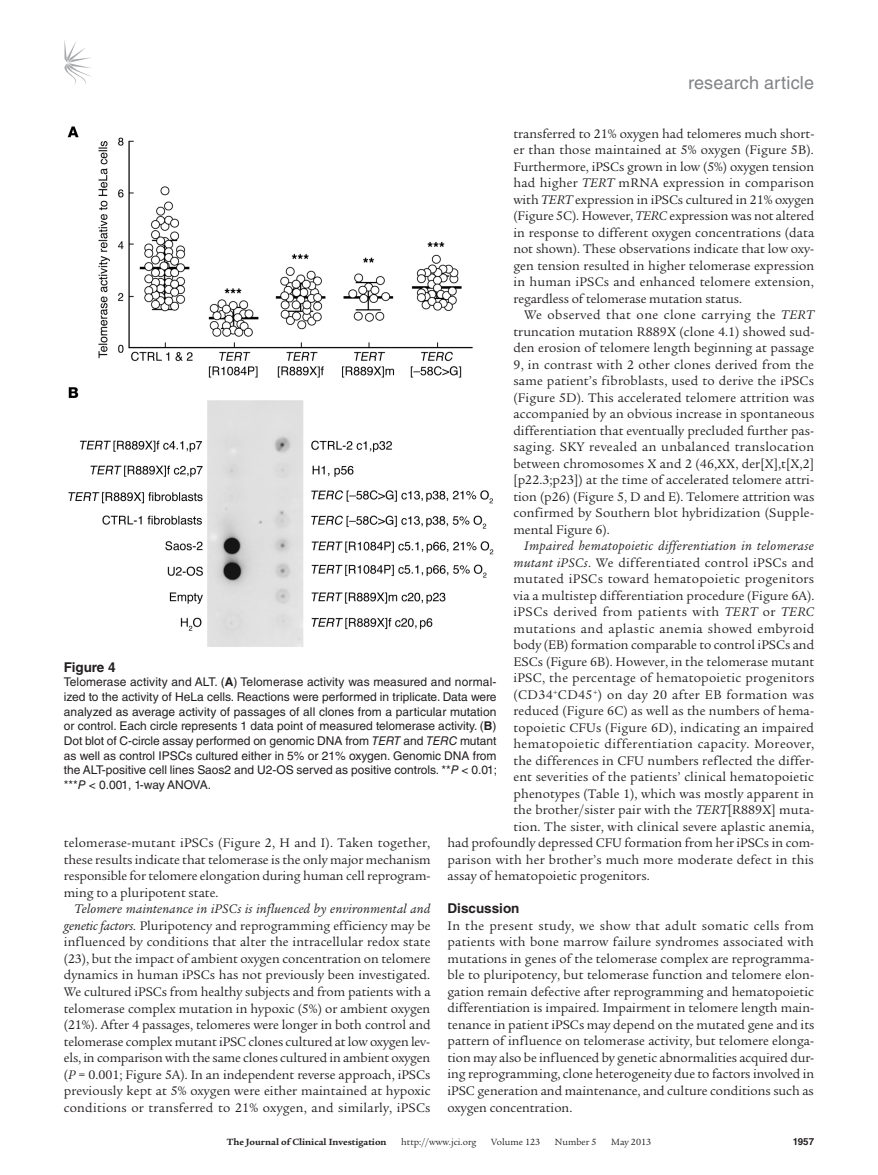
<style>
.page{position:relative;width:878px;height:1175px;background:#fff}
.page>*{position:absolute;margin:0;border:0;box-sizing:border-box;transform-origin:0 0}
.t1{font:18px "Helvetica LT Std";letter-spacing:.01em;color:#808285}
.t2{font:13.5px/16.5px "Legacy Serif Std";letter-spacing:.015em;color:#231f20;text-align:justify}
.t3{font:italic 13.5px "Legacy Serif Std";letter-spacing:.035em;color:#231f20}
.t4{font:13.5px "Legacy Serif Std";letter-spacing:.035em;color:#231f20}
.t5{font:700 13.5px "Helvetica LT Std";color:#231f20}
.t6{font:12px/14.7px "Helvetica LT Std";color:#231f20;text-align:justify}
.t7{font:9.75px "Legacy Serif Std";color:#231f20}
.t8{font:700 9.75px "Legacy Serif Std";color:#231f20}
.t9{font:700 9.75px "Helvetica LT Std";color:#231f20}
.s1{font-style:italic}
.s2{font-weight:700}
</style>
<div class="page">
<svg style="left:64px;top:40px;width:27px;height:45px"></svg>
<img style="left:67px;top:126px;width:427px;height:521px">
<h1 class="t1" style="left:688px;top:73px;width:127px">research article</h1>
<p class="t2" style="left:513px;top:125px;width:302px">transferred to 21% oxygen had telomeres much short&shy;er than those maintained at 5% oxygen (Figure 5B).<br>Furthermore, iPSCs grown in low (5%) oxygen tension had higher <span class="s1">TERT</span> mRNA expression in comparison with <span class="s1">TERT</span> expression in iPSCs cultured in 21% oxygen (Figure 5C). However, <span class="s1">TERC</span> expression was not altered in response to different oxygen concentrations (data not shown). These observations indicate that low oxy&shy;gen tension resulted in higher telomerase expression in human iPSCs and enhanced telomere extension, regardless of telomerase mutation status.</p>
<p class="t2" style="left:513px;top:307px;width:302px;text-indent:11px">We observed that one clone carrying the <span class="s1">TERT </span>truncation mutation R889X (clone 4.1) showed sud&shy;den erosion of telomere length beginning at passage 9, in contrast with 2 other clones derived from the same patient’s fibroblasts, used to derive the iPSCs (Figure 5D). This accelerated telomere attrition was accompanied by an obvious increase in spontaneous differentiation that eventually precluded further pas&shy;saging. SKY revealed an unbalanced translocation between chromosomes X and 2 (46,XX, der[X],t[X,2] [p22.3;p23]) at the time of accelerated telomere attri&shy;tion (p26) (Figure 5, D and E). Telomere attrition was confirmed by Southern blot hybridization (Supple&shy;mental Figure 6).</p>
<p class="t3" style="left:524px;top:538px;width:291px">Impaired hematopoietic differentiation in telomerase</p>
<p class="t2" style="left:513px;top:554px;width:302px"><span class="s1">mutant iPSCs</span>. We differentiated control iPSCs and</p>
<p class="t2" style="left:513px;top:571px;width:302px">mutated iPSCs toward hematopoietic progenitors</p>
<p class="t2" style="left:513px;top:587px;width:302px">via a multistep differentiation procedure (Figure 6A).</p>
<p class="t4" style="left:513px;top:604px;width:302px">iPSCs derived from patients with <span class="s1">TERT</span> or <span class="s1">TERC</span></p>
<p class="t2" style="left:513px;top:620px;width:302px">mutations and aplastic anemia showed embyroid</p>
<p class="t2" style="left:513px;top:637px;width:302px">body (EB) formation comparable to control iPSCs and</p>
<p class="t2" style="left:513px;top:653px;width:302px">ESCs (Figure 6B). However, in the telomerase mutant</p>
<p class="t2" style="left:513px;top:670px;width:302px">iPSC, the percentage of hematopoietic progenitors</p>
<p class="t2" style="left:513px;top:686px;width:302px">(CD34<sup>+</sup>CD45<sup>+</sup>) on day 20 after EB formation was</p>
<p class="t2" style="left:513px;top:703px;width:302px">reduced (Figure 6C) as well as the numbers of hema-</p>
<p class="t2" style="left:513px;top:719px;width:302px">topoietic CFUs (Figure 6D), indicating an impaired</p>
<p class="t2" style="left:513px;top:736px;width:302px">hematopoietic differentiation capacity. Moreover,</p>
<p class="t2" style="left:513px;top:752px;width:302px">the differences in CFU numbers reflected the differ-</p>
<p class="t2" style="left:513px;top:769px;width:302px">ent severities of the patients’ clinical hematopoietic</p>
<p class="t2" style="left:513px;top:785px;width:302px">phenotypes (Table 1), which was mostly apparent in</p>
<p class="t2" style="left:513px;top:802px;width:302px">the brother/sister pair with the <span class="s1">TERT</span>[R889X] muta-</p>
<p class="t2" style="left:513px;top:818px;width:302px">tion. The sister, with clinical severe aplastic anemia,</p>
<p class="t2" style="left:447px;top:835px;width:368px">had profoundly depressed CFU formation from her iPSCs in com-</p>
<p class="t2" style="left:447px;top:851px;width:368px">parison with her brother’s much more moderate defect in this</p>
<p class="t2" style="left:447px;top:868px;width:204px">assay of hematopoietic progenitors.</p>
<p class="t5" style="left:447px;top:900px;width:74px">Discussion</p>
<p class="t2" style="left:447px;top:917px;width:368px">In the present study, we show that adult somatic cells from patients with bone marrow failure syndromes associated with mutations in genes of the telomerase complex are reprogramma&shy;ble to pluripotency, but telomerase function and telomere elon&shy;gation remain defective after reprogramming and hematopoietic differentiation is impaired. Impairment in telomere length main&shy;tenance in patient iPSCs may depend on the mutated gene and its pattern of influence on telomerase activity, but telomere elonga&shy;tion may also be influenced by genetic abnormalities acquired dur&shy;ing reprogramming, clone heterogeneity due to factors involved in iPSC generation and maintenance, and culture conditions such as oxygen concentration.</p>
<p class="t5" style="left:64px;top:659px;width:53px">Figure 4</p>
<p class="t6" style="left:64px;top:675px;width:435px">Telomerase activity and ALT. (<span class="s2">A</span>) Telomerase activity was measured and normal&shy;ized to the activity of HeLa cells. Reactions were performed in triplicate. Data were analyzed as average activity of passages of all clones from a particular mutation or control. Each circle represents 1 data point of measured telomerase activity. (<span class="s2">B</span>)<br>Dot blot of C-circle assay performed on genomic DNA from <span class="s1">TERT</span> and <span class="s1">TERC</span> mutant as well as control IPSCs cultured either in 5% or 21% oxygen. Genomic DNA from the ALT-positive cell lines Saos2 and U2-OS served as positive controls. **<span class="s1">P</span> &lt; 0.01; ***<span class="s1">P</span> &lt; 0.001, 1-way ANOVA.</p>
<p class="t2" style="left:64px;top:835px;width:368px">telomerase-mutant iPSCs (Figure 2, H and I). Taken together, these results indicate that telomerase is the only major mechanism responsible for telomere elongation during human cell reprogram&shy;ming to a pluripotent state.</p>
<p class="t2" style="left:64px;top:901px;width:368px;text-indent:11px"><span class="s1">Telomere maintenance in iPSCs is influenced by environmental and genetic factors.</span> Pluripotency and reprogramming efficiency may be influenced by conditions that alter the intracellular redox state (23), but the impact of ambient oxygen concentration on telomere dynamics in human iPSCs has not previously been investigated.<br>We cultured iPSCs from healthy subjects and from patients with a telomerase complex mutation in hypoxic (5%) or ambient oxygen (21%). After 4 passages, telomeres were longer in both control and telomerase complex mutant iPSC clones cultured at low oxygen lev&shy;els, in comparison with the same clones cultured in ambient oxygen (<span class="s1">P</span> = 0.001; Figure 5A). In an independent reverse approach, iPSCs previously kept at 5% oxygen were either maintained at hypoxic conditions or transferred to 21% oxygen, and similarly, iPSCs</p>
<p class="t8" style="left:227px;top:1135px;width:161px">The Journal of Clinical Investigation</p>
<p class="t7" style="left:401px;top:1136px;width:77px">http://www.jci.org</p>
<p class="t7" style="left:491px;top:1136px;width:50px">Volume 123</p>
<p class="t7" style="left:555px;top:1136px;width:43px">Number 5</p>
<p class="t7" style="left:611px;top:1136px;width:41px">May 2013</p>
<p class="t9" style="left:792px;top:1135px;width:23px">1957</p>
</div>
